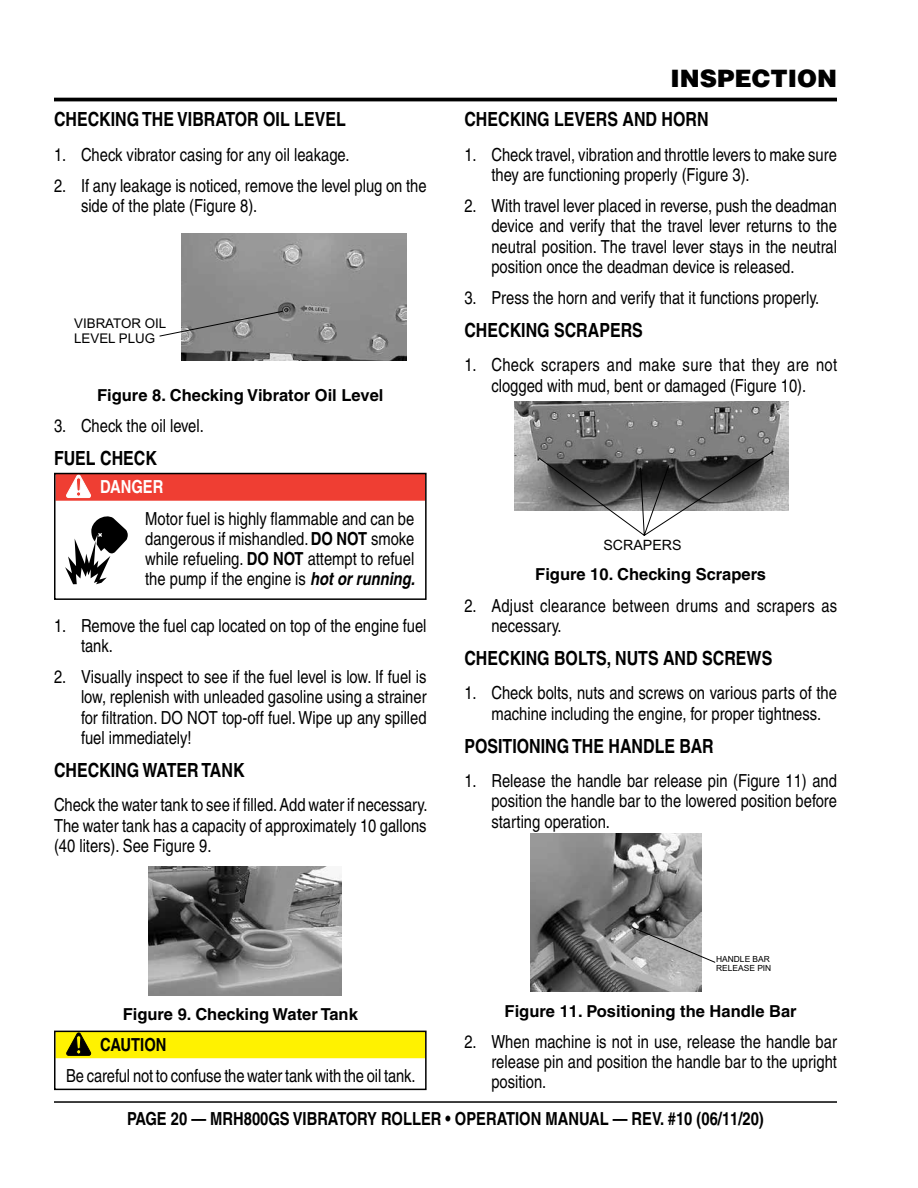
<style>
.page{position:relative;width:918px;height:1188px;background:#fff}
.page>*{position:absolute;margin:0;border:0;box-sizing:border-box;transform-origin:0 0}
.t1{font:900 24px "Helvetica";color:#000}
.t2{font:700 condensed 19.5px "Helvetica";color:#000}
.t3{font:condensed 18px/20.2px "Helvetica";color:#000;text-align:justify}
.t4{font:700 condensed 18px "Helvetica";color:#000}
.t5{font:700 condensed 18px "Helvetica";color:#fff}
.t6{font:700 16.5px "Helvetica";color:#000}
.t7{font:14.25px "Arial";color:#000}
.t8{font:13.35px/14.9px "Arial";color:#000}
.t9{font:8.4px/9.4px "Arial";color:#000}
.s1{font-weight:700}
.s2{font-weight:700;font-style:italic}
</style>
<div class="page">
<hr style="left:54px;top:1101px;width:783px;height:2px;background:#000">
<img style="left:181px;top:233px;width:225px;height:128px">
<svg style="left:159px;top:311px;width:124px;height:26px"></svg>
<div style="left:56px;top:474px;width:369px;height:27px;background:#ef3e33"></div>
<svg style="left:66px;top:476px;width:25px;height:22px"></svg>
<div style="left:54px;top:473px;width:373px;height:127px;border:2px solid #000"></div>
<svg style="left:65px;top:516px;width:63px;height:68px"></svg>
<img style="left:148px;top:867px;width:193px;height:129px">
<div style="left:56px;top:1031px;width:369px;height:27px;background:#fff200"></div>
<svg style="left:66px;top:1034px;width:25px;height:22px"></svg>
<div style="left:54px;top:1031px;width:373px;height:59px;border:2px solid #000"></div>
<hr style="left:54px;top:98px;width:783px;height:3px;background:#000">
<img style="left:515px;top:401px;width:273px;height:109px">
<svg style="left:538px;top:450px;width:236px;height:86px"></svg>
<img style="left:531px;top:834px;width:170px;height:158px">
<svg style="left:632px;top:927px;width:84px;height:36px"></svg>
<p class="t2" style="left:54px;top:108px;width:293px">CHECKING THE VIBRATOR OIL LEVEL</p>
<p class="t3" style="left:54px;top:144px;width:297px">1. Check vibrator casing for any oil leakage.</p>
<p class="t3" style="left:81px;top:175px;width:347px;text-indent:-27px">2. If any leakage is noticed, remove the level plug on the side of the plate (Figure 8).</p>
<p class="t8" style="left:74px;top:316px;width:94px">VIBRATOR OIL<br>LEVEL PLUG</p>
<p class="t6" style="left:97px;top:385px;width:288px">Figure 8. Checking Vibrator Oil Level</p>
<p class="t3" style="left:54px;top:415px;width:151px">3. Check the oil level.</p>
<p class="t2" style="left:54px;top:446px;width:105px">FUEL CHECK</p>
<p class="t5" style="left:100px;top:476px;width:65px">DANGER</p>
<p class="t3" style="left:145px;top:508px;width:271px">Motor fuel is highly flammable and can be dangerous if mishandled. <span class="s1">DO NOT</span> smoke while refueling. <span class="s1">DO NOT</span> attempt to refuel the pump if the engine is <span class="s2">hot or running.</span></p>
<p class="t3" style="left:81px;top:615px;width:347px;text-indent:-27px">1. Remove the fuel cap located on top of the engine fuel tank.</p>
<p class="t3" style="left:81px;top:667px;width:347px;text-indent:-27px">2. Visually inspect to see if the fuel level is low. If fuel is low, replenish with unleaded gasoline using a strainer for filtration. DO NOT top-off fuel. Wipe up any spilled fuel immediately!</p>
<p class="t2" style="left:54px;top:758px;width:192px">CHECKING WATER TANK</p>
<p class="t3" style="left:54px;top:795px;width:375px">Check the water tank to see if filled. Add water if necessary.<br>The water tank has a capacity of approximately 10 gallons (40 liters). See Figure 9.</p>
<h1 class="t1" style="left:670px;top:63px;width:168px">INSPECTION</h1>
<p class="t2" style="left:464px;top:108px;width:246px">CHECKING LEVERS AND HORN</p>
<p class="t3" style="left:491px;top:144px;width:347px;text-indent:-27px">1. Check travel, vibration and throttle levers to make sure they are functioning properly (Figure 3).</p>
<p class="t3" style="left:491px;top:196px;width:347px;text-indent:-27px">2. With travel lever placed in reverse, push the deadman device and verify that the travel lever returns to the neutral position. The travel lever stays in the neutral position once the deadman device is released.</p>
<p class="t3" style="left:464px;top:287px;width:356px">3. Press the horn and verify that it functions properly.</p>
<p class="t2" style="left:464px;top:318px;width:180px">CHECKING SCRAPERS</p>
<p class="t3" style="left:464px;top:355px;width:374px;text-align:center">1. Check scrapers and make sure that they are not clogged with mud, bent or damaged (Figure 10).</p>
<p class="t7" style="left:603px;top:536px;width:80px">SCRAPERS</p>
<p class="t6" style="left:535px;top:565px;width:232px">Figure 10. Checking Scrapers</p>
<p class="t3" style="left:491px;top:595px;width:347px;text-indent:-27px">2. Adjust clearance between drums and scrapers as necessary.</p>
<p class="t2" style="left:464px;top:646px;width:309px">CHECKING BOLTS, NUTS AND SCREWS</p>
<p class="t3" style="left:491px;top:683px;width:347px;text-indent:-27px">1. Check bolts, nuts and screws on various parts of the machine including the engine, for proper tightness.</p>
<p class="t2" style="left:464px;top:734px;width:251px">POSITIONING THE HANDLE BAR</p>
<p class="t3" style="left:491px;top:771px;width:347px;text-indent:-27px">1. Release the handle bar release pin (Figure 11) and position the handle bar to the lowered position before starting operation.</p>
<p class="t6" style="left:123px;top:1004px;width:237px">Figure 9. Checking Water Tank</p>
<p class="t4" style="left:100px;top:1034px;width:68px">CAUTION</p>
<p class="t3" style="left:66px;top:1066px;width:351px">Be careful not to confuse the water tank with the oil tank.</p>
<p class="t9" style="left:716px;top:954px;width:57px">HANDLE BAR<br>RELEASE PIN</p>
<p class="t6" style="left:505px;top:1001px;width:294px">Figure 11. Positioning the Handle Bar</p>
<p class="t3" style="left:491px;top:1031px;width:347px;text-indent:-27px">2. When machine is not in use, release the handle bar release pin and position the handle bar to the upright position.</p>
<p class="t4" style="left:127px;top:1108px;width:638px">PAGE 20 — MRH800GS VIBRATORY ROLLER • OPERATION MANUAL — REV. #10 (06/11/20)</p>
</div>
